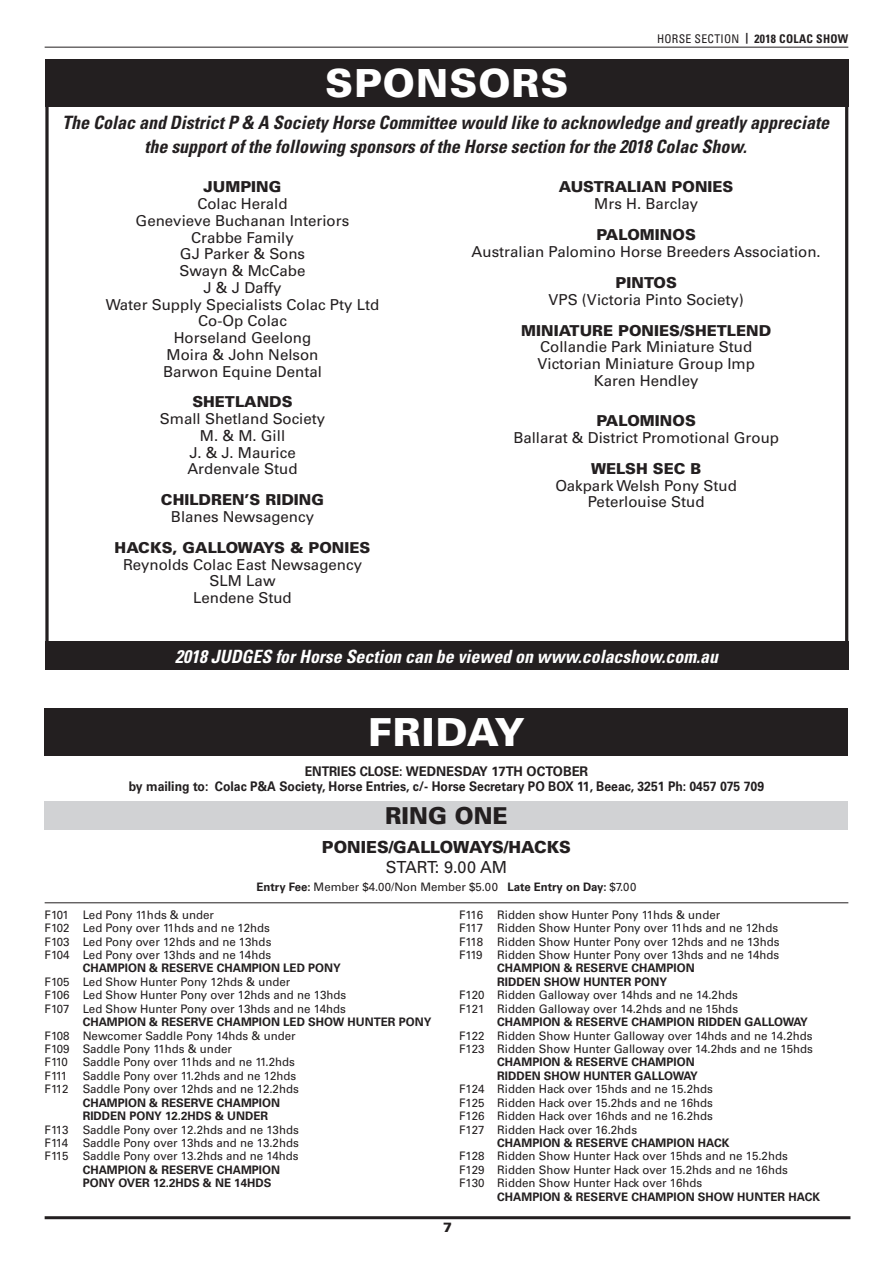
<style>
.page{position:relative;width:893px;height:1263px;background:#fff}
.page>*{position:absolute;margin:0;border:0;box-sizing:border-box;transform-origin:0 0}
.black_heading{font:900 38.7px "Univers LT Std";letter-spacing:.025em;color:#fff}
.t1{font:900 23.25px "Univers LT Std";color:#231f20}
.t2{font:italic 700 condensed 18.45px "Univers LT Std";color:#231f20}
.t3{font:italic 700 condensed 18.3px "Univers LT Std";color:#fff}
.t4{font:900 16.65px "Univers LT Std";color:#231f20}
.t5{font:16.65px "Univers LT Std";letter-spacing:-.01em;color:#231f20}
.t6{font:15px/16.8px "Univers LT Std";color:#231f20;text-align:center}
.t7{font:900 15px/16.8px "Univers LT Std";color:#231f20;text-align:center}
.t8{font:900 13.5px "Univers LT Std";color:#231f20}
.t9{font:700 13.35px/15px "Univers LT Std";color:#231f20;text-align:center;scale:.92 1}
.t10{font:700 condensed 12px "Univers LT Std";letter-spacing:.025em;color:#231f20}
.t11{font:11.7px "Univers LT Std";color:#231f20}
.t12{font:700 11.7px/13.4px "Univers LT Std";color:#231f20}
.s1{font-weight:400}
.s2{font-size:10.8px}
.s3{font-weight:900}
.s4{font-weight:700}
</style>
<div class="page">
<hr style="left:45px;top:47px;width:803px;height:1px;background:#231f20">
<hr style="left:45px;top:1216px;width:805px;height:3px;background:#231f20">
<div style="left:45px;top:642px;width:803px;height:28px;background:#231f20"></div>
<div style="left:45px;top:60px;width:803px;height:47px;background:#231f20"></div>
<hr style="left:45px;top:902px;width:803px;height:1px;background:#231f20">
<div style="left:45px;top:802px;width:803px;height:28px;background:#d1d2d4"></div>
<div style="left:45px;top:708px;width:803px;height:48px;background:#231f20"></div>
<p class="t10" style="left:657px;top:31px;width:193px"><span class="s1">HORSE SECTION</span> <span class="s2">|</span> 2018 COLAC SHOW</p>
<p class="black_heading" style="left:325px;top:59px;width:245px">SPONSORS</p>
<p class="t2" style="left:62px;top:111px;width:768px">The Colac and District P &amp; A Society Horse Committee would like to acknowledge and greatly appreciate</p>
<p class="t2" style="left:144px;top:135px;width:604px">the support of the following sponsors of the Horse section for the 2018 Colac Show.</p>
<p class="t7" style="left:204px;top:179px;width:79px">JUMPING</p>
<p class="t6" style="left:136px;top:196px;width:215px">Colac Herald<br>Genevieve Buchanan Interiors<br>Crabbe Family<br>GJ Parker &amp; Sons<br>Swayn &amp; McCabe</p>
<p class="t6" style="left:106px;top:279px;width:275px">J &amp; J Daffy<br>Water Supply Specialists Colac Pty Ltd</p>
<p class="t6" style="left:198px;top:313px;width:90px">Co-Op Colac</p>
<p class="t6" style="left:167px;top:329px;width:153px">Horseland Geelong<br>Moira &amp; John Nelson</p>
<p class="t6" style="left:163px;top:363px;width:160px">Barwon Equine Dental</p>
<p class="t6" style="left:160px;top:394px;width:167px"><span class="s3">SHETLANDS<br></span>Small Shetland Society<br>M. &amp; M. Gill<br>J. &amp; J. Maurice<br>Ardenvale Stud</p>
<p class="t7" style="left:161px;top:491px;width:165px">CHILDREN’S RIDING<br><span class="s1">Blanes Newsagency</span></p>
<p class="t6" style="left:115px;top:539px;width:257px"><span class="s3">HACKS, GALLOWAYS &amp; PONIES<br></span>Reynolds Colac East Newsagency<br>SLM Law<br>Lendene Stud</p>
<p class="t7" style="left:559px;top:179px;width:176px">AUSTRALIAN PONIES<br><span class="s1">Mrs H. Barclay</span></p>
<p class="t6" style="left:472px;top:226px;width:351px"><span class="s3">PALOMINOS<br></span>Australian Palomino Horse Breeders Association.</p>
<p class="t6" style="left:548px;top:274px;width:197px"><span class="s3">PINTOS<br></span>VPS (Victoria Pinto Society)</p>
<p class="t6" style="left:521px;top:322px;width:252px"><span class="s3">MINIATURE PONIES/SHETLEND<br></span>Collandie Park Miniature Stud<br>Victorian Miniature Group Imp<br>Karen Hendley</p>
<p class="t6" style="left:513px;top:412px;width:267px"><span class="s3">PALOMINOS<br></span>Ballarat &amp; District Promotional Group</p>
<p class="t6" style="left:555px;top:460px;width:183px"><span class="s3">WELSH SEC B<br></span>Oakpark Welsh Pony Stud<br>Peterlouise Stud</p>
<p class="t3" style="left:175px;top:645px;width:544px">2018 JUDGES for Horse Section can be viewed on www.colacshow.com.au</p>
<p class="black_heading" style="left:368px;top:708px;width:158px">FRIDAY</p>
<p class="t9" style="left:129px;top:764px;width:692px">ENTRIES CLOSE: WEDNESDAY 17TH OCTOBER<br>by mailing to: Colac P&amp;A Society, Horse Entries, c/- Horse Secretary PO BOX 11, Beeac, 3251 Ph: 0457 075 709</p>
<p class="t1" style="left:385px;top:801px;width:124px">RING ONE</p>
<p class="t4" style="left:322px;top:836px;width:251px">PONIES/GALLOWAYS/HACKS</p>
<p class="t5" style="left:386px;top:857px;width:123px">START: 9.00 AM</p>
<p class="t11" style="left:257px;top:880px;width:381px"><span class="s4">Entry Fee:</span> Member $4.00/Non Member $5.00 <span class="s4">Late Entry on Day:</span> $7.00</p>
<p class="t11" style="left:45px;top:908px;width:171px">F101 Led Pony 11hds &amp; under</p>
<p class="t11" style="left:45px;top:921px;width:227px">F102 Led Pony over 11hds and ne 12hds</p>
<p class="t11" style="left:45px;top:934px;width:228px">F103 Led Pony over 12hds and ne 13hds</p>
<p class="t11" style="left:45px;top:948px;width:228px">F104 Led Pony over 13hds and ne 14hds</p>
<p class="t12" style="left:83px;top:962px;width:260px">CHAMPION &amp; RESERVE CHAMPION LED PONY</p>
<p class="t11" style="left:45px;top:975px;width:247px">F105 Led Show Hunter Pony 12hds &amp; under</p>
<p class="t11" style="left:45px;top:988px;width:303px">F106 Led Show Hunter Pony over 12hds and ne 13hds</p>
<p class="t11" style="left:45px;top:1002px;width:303px">F107 Led Show Hunter Pony over 13hds and ne 14hds</p>
<p class="t12" style="left:83px;top:1015px;width:350px">CHAMPION &amp; RESERVE CHAMPION LED SHOW HUNTER PONY</p>
<p class="t11" style="left:45px;top:1028px;width:253px">F108 Newcomer Saddle Pony 14hds &amp; under</p>
<p class="t11" style="left:45px;top:1042px;width:189px">F109 Saddle Pony 11hds &amp; under</p>
<p class="t11" style="left:45px;top:1055px;width:252px">F110 Saddle Pony over 11hds and ne 11.2hds</p>
<p class="t11" style="left:45px;top:1069px;width:24px">F111</p>
<p class="t11" style="left:83px;top:1069px;width:215px">Saddle Pony over 11.2hds and ne 12hds</p>
<p class="t11" style="left:45px;top:1082px;width:256px">F112 Saddle Pony over 12hds and ne 12.2hds</p>
<p class="t12" style="left:83px;top:1096px;width:199px">CHAMPION &amp; RESERVE CHAMPION<br>RIDDEN PONY 12.2HDS &amp; UNDER</p>
<p class="t11" style="left:45px;top:1122px;width:256px">F113 Saddle Pony over 12.2hds and ne 13hds</p>
<p class="t11" style="left:45px;top:1136px;width:256px">F114 Saddle Pony over 13hds and ne 13.2hds</p>
<p class="t11" style="left:45px;top:1149px;width:255px">F115 Saddle Pony over 13.2hds and ne 14hds</p>
<p class="t12" style="left:83px;top:1163px;width:199px">CHAMPION &amp; RESERVE CHAMPION<br>PONY OVER 12.2HDS &amp; NE 14HDS</p>
<p class="t8" style="left:443px;top:1219px;width:11px">7</p>
<p class="t11" style="left:459px;top:908px;width:262px">F116 Ridden show Hunter Pony 11hds &amp; under</p>
<p class="t11" style="left:459px;top:921px;width:320px">F117 Ridden Show Hunter Pony over 11hds and ne 12hds</p>
<p class="t11" style="left:459px;top:934px;width:322px">F118 Ridden Show Hunter Pony over 12hds and ne 13hds</p>
<p class="t11" style="left:459px;top:948px;width:25px">F119</p>
<p class="t11" style="left:497px;top:948px;width:283px">Ridden Show Hunter Pony over 13hds and ne 14hds</p>
<p class="t12" style="left:497px;top:962px;width:199px">CHAMPION &amp; RESERVE CHAMPION<br>RIDDEN SHOW HUNTER PONY</p>
<p class="t11" style="left:459px;top:988px;width:280px">F120 Ridden Galloway over 14hds and ne 14.2hds</p>
<p class="t11" style="left:459px;top:1002px;width:280px">F121 Ridden Galloway over 14.2hds and ne 15hds</p>
<p class="t12" style="left:497px;top:1015px;width:312px">CHAMPION &amp; RESERVE CHAMPION RIDDEN GALLOWAY</p>
<p class="t11" style="left:459px;top:1028px;width:355px">F122 Ridden Show Hunter Galloway over 14hds and ne 14.2hds</p>
<p class="t11" style="left:459px;top:1042px;width:355px">F123 Ridden Show Hunter Galloway over 14.2hds and ne 15hds</p>
<p class="t12" style="left:497px;top:1056px;width:202px">CHAMPION &amp; RESERVE CHAMPION<br>RIDDEN SHOW HUNTER GALLOWAY</p>
<p class="t11" style="left:459px;top:1082px;width:255px">F124 Ridden Hack over 15hds and ne 15.2hds</p>
<p class="t11" style="left:459px;top:1095px;width:255px">F125 Ridden Hack over 15.2hds and ne 16hds</p>
<p class="t11" style="left:459px;top:1109px;width:255px">F126 Ridden Hack over 16hds and ne 16.2hds</p>
<p class="t11" style="left:459px;top:1122px;width:179px">F127 Ridden Hack over 16.2hds</p>
<p class="t12" style="left:497px;top:1136px;width:234px">CHAMPION &amp; RESERVE CHAMPION HACK</p>
<p class="t11" style="left:459px;top:1149px;width:330px">F128 Ridden Show Hunter Hack over 15hds and ne 15.2hds</p>
<p class="t11" style="left:459px;top:1163px;width:330px">F129 Ridden Show Hunter Hack over 15.2hds and ne 16hds</p>
<p class="t11" style="left:459px;top:1176px;width:245px">F130 Ridden Show Hunter Hack over 16hds</p>
<p class="t12" style="left:497px;top:1190px;width:324px">CHAMPION &amp; RESERVE CHAMPION SHOW HUNTER HACK</p>
</div>
